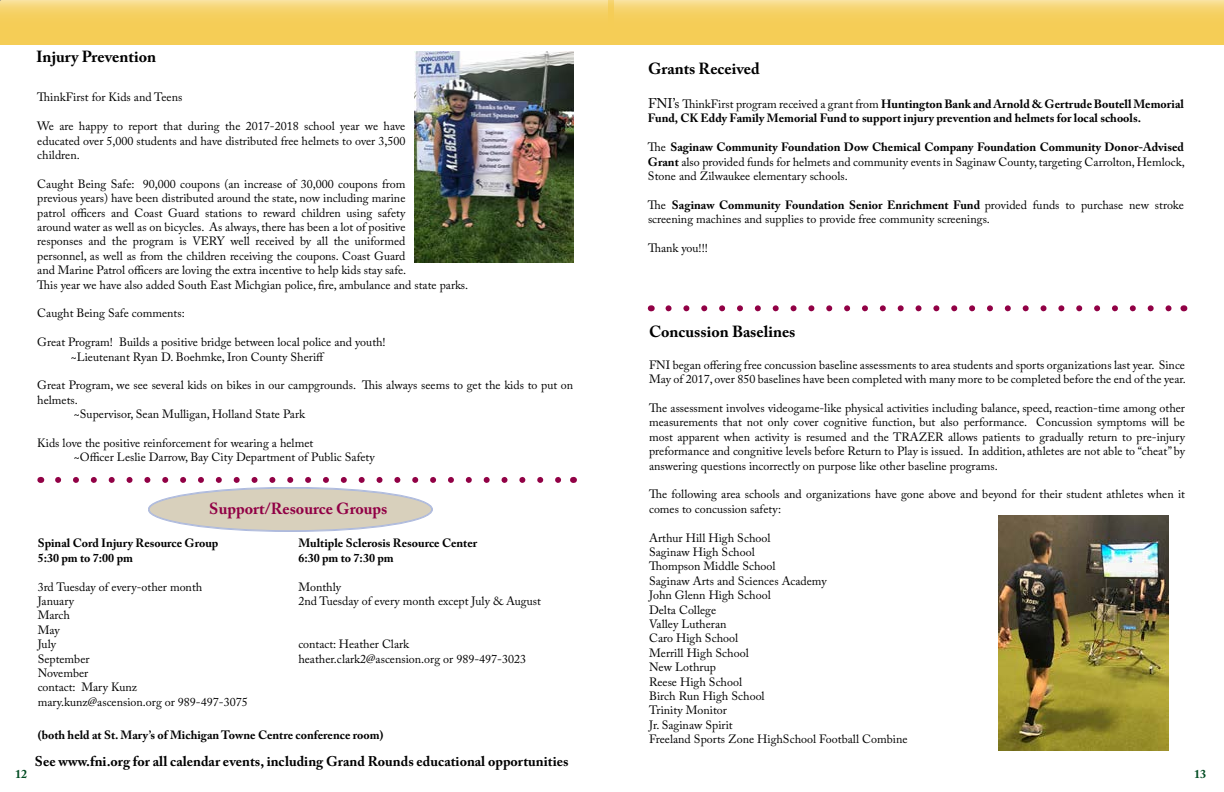
<style>
.page{position:relative;width:1224px;height:792px;background:#fff}
.page>*{position:absolute;margin:0;border:0;box-sizing:border-box;transform-origin:0 0}
.t1{font:700 16px "Adobe Caslon Pro";color:#000}
.t2{font:700 16px "Adobe Caslon Pro";color:#910045}
.t3{font:700 14px "Adobe Caslon Pro";color:#000}
.t4{font:12px/14.4px "Adobe Caslon Pro";color:#000}
.t5{font:700 12px/14.4px "Adobe Caslon Pro";color:#000}
.t6{font:700 12px "Adobe Caslon Pro";color:#004c22}
.s1{font-weight:400;font-size:14px}
.s2{font-weight:400}
.s3{font-weight:700}
</style>
<div class="page">
<svg style="left:0;top:0;width:608px;height:45px;fill:#f5cd58"></svg>
<svg style="left:58px;top:477px;width:504px;height:6px"></svg>
<div style="left:149px;top:488px;width:283px;height:43px;background:#d8d0bc;border-radius:50%"></div>
<div style="left:149px;top:488px;width:283px;height:43px;border:1px solid #3c5ab0;border-radius:50%"></div>
<img style="left:414px;top:51px;width:159px;height:212px">
<svg style="left:608px;top:0;width:616px;height:45px;fill:#f5cd58"></svg>
<img style="left:999px;top:515px;width:170px;height:236px">
<svg style="left:669px;top:305px;width:503px;height:6px"></svg>
<h1 class="t1" style="left:36px;top:47px;width:122px">Injury Prevention</h1>
<p class="t4" style="left:37px;top:90px;width:147px">ThinkFirst for Kids and Teens</p>
<p class="t4" style="left:37px;top:119px;width:370px;text-align:justify">We are happy to report that during the 2017-2018 school year we have educated over 5,000 students and have distributed free helmets to over 3,500 children.</p>
<p class="t4" style="left:37px;top:176px;width:432px">Caught Being Safe: 90,000 coupons (an increase of 30,000 coupons from<br>previous years) have been distributed around the state, now including marine<br>patrol officers and Coast Guard stations to reward children using safety<br>around water as well as on bicycles. As always, there has been a lot of positive<br>responses and the program is VERY well received by all the uniformed<br>personnel, as well as from the children receiving the coupons. Coast Guard<br>and Marine Patrol officers are loving the extra incentive to help kids stay safe.<br>This year we have also added South East Michgian police, fire, ambulance and state parks.</p>
<p class="t4" style="left:37px;top:306px;width:149px">Caught Being Safe comments:</p>
<p class="t4" style="left:71px;top:335px;width:316px;text-indent:-34px">Great Program! Builds a positive bridge between local police and youth! ~Lieutenant Ryan D. Boehmke, Iron County Sheriff</p>
<p class="t4" style="left:37px;top:378px;width:537px">Great Program, we see several kids on bikes in our campgrounds. This always seems to get the kids to put on</p>
<p class="t4" style="left:37px;top:392px;width:42px">helmets.</p>
<p class="t4" style="left:74px;top:407px;width:233px">~Supervisor, Sean Mulligan, Holland State Park</p>
<p class="t4" style="left:74px;top:436px;width:302px;text-indent:-37px">Kids love the positive reinforcement for wearing a helmet<br>~Officer Leslie Darrow, Bay City Department of Public Safety</p>
<h1 class="t1" style="left:648px;top:60px;width:113px">Grants Received</h1>
<p class="t5" style="left:648px;top:97px;width:537px"><span class="s1">FNI’s</span> <span class="s2">ThinkFirst program received a grant from</span> Huntington Bank and Arnold &amp; Gertrude Boutell Memorial<br>Fund, CK Eddy Family Memorial Fund to support injury prevention and helmets for local schools.</p>
<p class="t4" style="left:648px;top:140px;width:538px;text-align:justify">The <span class="s3">Saginaw Community Foundation Dow Chemical Company Foundation Community Donor-Advised Grant</span> also provided funds for helmets and community events in Saginaw County, targeting Carrolton, Hemlock, Stone and Zilwaukee elementary schools.</p>
<p class="t4" style="left:648px;top:198px;width:537px">The <span class="s3">Saginaw Community Foundation Senior Enrichment Fund</span> provided funds to purchase new stroke screening machines and supplies to provide free community screenings.</p>
<p class="t4" style="left:648px;top:241px;width:61px">Thank you!!!</p>
<h1 class="t1" style="left:649px;top:323px;width:148px">Concussion Baselines</h1>
<p class="t4" style="left:649px;top:357px;width:538px">FNI began offering free concussion baseline assessments to area students and sports organizations last year. Since<br>May of 2017, over 850 baselines have been completed with many more to be completed before the end of the year.</p>
<p class="t4" style="left:649px;top:401px;width:537px;text-align:justify">The assessment involves videogame-like physical activities including balance, speed, reaction-time among other measurements that not only cover cognitive function, but also performance. Concussion symptoms will be most apparent when activity is resumed and the TRAZER allows patients to gradually return to pre-injury preformance and congnitive levels before Return to Play is issued. In addition, athletes are not able to “cheat” by answering questions incorrectly on purpose like other baseline programs.</p>
<p class="t4" style="left:649px;top:487px;width:537px">The following area schools and organizations have gone above and beyond for their student athletes when it comes to concussion safety:</p>
<p class="t4" style="left:649px;top:530px;width:260px">Arthur Hill High School<br>Saginaw High School<br>Thompson Middle School<br>Saginaw Arts and Sciences Academy<br>John Glenn High School<br>Delta College<br>Valley Lutheran<br>Caro High School<br>Merrill High School<br>New Lothrup<br>Reese High School<br>Birch Run High School<br>Trinity Monitor<br>Jr. Saginaw Spirit<br>Freeland Sports Zone HighSchool Football Combine</p>
<h1 class="t2" style="left:209px;top:499px;width:180px">Support/Resource Groups</h1>
<p class="t5" style="left:298px;top:536px;width:180px">Multiple Sclerosis Resource Center<br>6:30 pm to 7:30 pm</p>
<p class="t4" style="left:298px;top:579px;width:244px">Monthly<br>2nd Tuesday of every month except July &amp; August</p>
<p class="t4" style="left:298px;top:637px;width:229px">contact: Heather Clark heather.clark2@ascension.org or 989-497-3023</p>
<p class="t5" style="left:38px;top:536px;width:182px">Spinal Cord Injury Resource Group<br>5:30 pm to 7:00 pm</p>
<p class="t4" style="left:38px;top:579px;width:212px">3rd Tuesday of every-other month<br>January<br>March<br>May<br>July<br>September<br>November<br>contact: Mary Kunz mary.kunz@ascension.org or 989-497-3075</p>
<p class="t5" style="left:38px;top:728px;width:347px">(both held at St. Mary’s of Michigan Towne Centre conference room)</p>
<p class="t3" style="left:35px;top:753px;width:535px">See www.fni.org for all calendar events, including Grand Rounds educational opportunities</p>
<p class="t6" style="left:15px;top:767px;width:13px">12</p>
<p class="t6" style="left:1194px;top:767px;width:13px">13</p>
</div>
